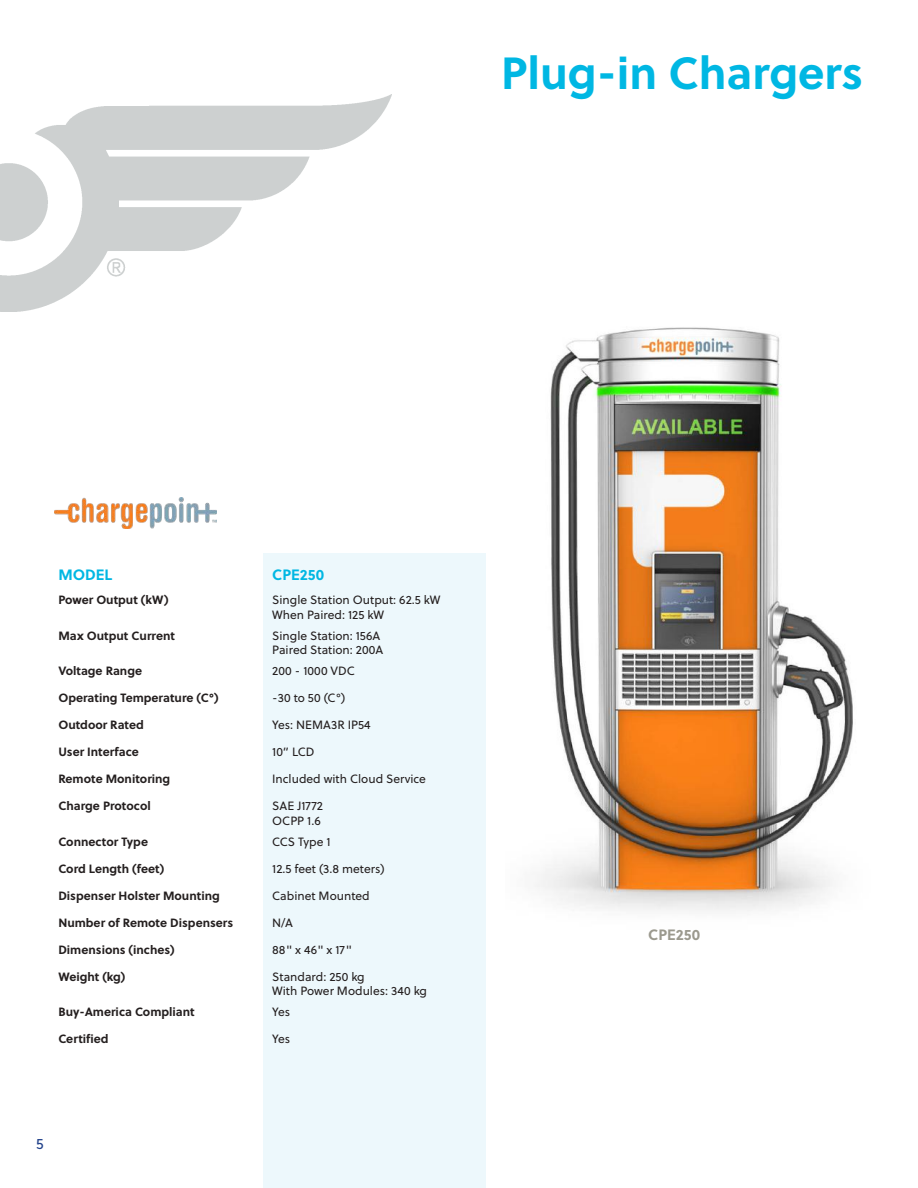
<style>
.page{position:relative;width:918px;height:1188px;background:#fff}
.page>*{position:absolute;margin:0;border:0;box-sizing:border-box;transform-origin:0 0}
.t1{font:700 45px "Soleil";color:#00b7e3}
.t2{font:700 15px "Soleil";color:#00b7e3}
.t3{font:700 15px "Soleil";color:#9b998e}
.t4{font:15px "Soleil";color:#22428b}
.t5{font:700 12px "Soleil";color:#241f1f}
.t6{font:12px/14.4px "Soleil";color:#241f1f}
</style>
<div class="page">
<img style="left:0;top:94px;width:391px;height:217px">
<div style="left:263px;top:554px;width:223px;height:634px;background:#edf8fc"></div>
<img style="left:535px;top:327px;width:318px;height:584px">
<img style="left:54px;top:498px;width:162px;height:30px">
<h1 class="t1" style="left:501px;top:38px;width:364px">Plug-in Chargers</h1>
<p class="t2" style="left:58px;top:563px;width:55px">MODEL</p>
<p class="t2" style="left:272px;top:563px;width:53px">CPE250</p>
<p class="t5" style="left:58px;top:591px;width:112px">Power Output (kW)</p>
<p class="t6" style="left:272px;top:593px;width:170px">Single Station Output: 62.5 kW<br>When Paired: 125 kW</p>
<p class="t5" style="left:58px;top:626px;width:118px">Max Output Current</p>
<p class="t6" style="left:272px;top:628px;width:113px">Single Station: 156A<br>Paired Station: 200A</p>
<p class="t5" style="left:58px;top:662px;width:85px">Voltage Range</p>
<p class="t6" style="left:272px;top:663px;width:84px">200 - 1000 VDC</p>
<p class="t5" style="left:58px;top:689px;width:162px">Operating Temperature (C°)</p>
<p class="t6" style="left:272px;top:690px;width:75px">-30 to 50 (C°)</p>
<p class="t5" style="left:58px;top:716px;width:87px">Outdoor Rated</p>
<p class="t6" style="left:272px;top:717px;width:100px">Yes: NEMA3R IP54</p>
<p class="t5" style="left:58px;top:743px;width:82px">User Interface</p>
<p class="t6" style="left:272px;top:744px;width:44px">10” LCD</p>
<p class="t5" style="left:58px;top:770px;width:113px">Remote Monitoring</p>
<p class="t6" style="left:272px;top:771px;width:155px">Included with Cloud Service</p>
<p class="t5" style="left:58px;top:797px;width:94px">Charge Protocol</p>
<p class="t6" style="left:272px;top:798px;width:52px">SAE J1772<br>OCPP 1.6</p>
<p class="t5" style="left:58px;top:832px;width:91px">Connector Type</p>
<p class="t6" style="left:272px;top:834px;width:60px">CCS Type 1</p>
<p class="t5" style="left:58px;top:859px;width:107px">Cord Length (feet)</p>
<p class="t6" style="left:272px;top:861px;width:114px">12.5 feet (3.8 meters)</p>
<p class="t5" style="left:58px;top:886px;width:163px">Dispenser Holster Mounting</p>
<p class="t6" style="left:272px;top:888px;width:99px">Cabinet Mounted</p>
<p class="t5" style="left:58px;top:913px;width:176px">Number of Remote Dispensers</p>
<p class="t6" style="left:272px;top:915px;width:22px">N/A</p>
<p class="t5" style="left:58px;top:940px;width:118px">Dimensions (inches)</p>
<p class="t6" style="left:272px;top:942px;width:81px">88" x 46" x 17"</p>
<p class="t5" style="left:58px;top:967px;width:69px">Weight (kg)</p>
<p class="t6" style="left:272px;top:969px;width:156px">Standard: 250 kg<br>With Power Modules: 340 kg</p>
<p class="t5" style="left:58px;top:1002px;width:138px">Buy-America Compliant</p>
<p class="t6" style="left:272px;top:1004px;width:19px">Yes</p>
<p class="t5" style="left:58px;top:1029px;width:52px">Certified</p>
<p class="t6" style="left:272px;top:1031px;width:19px">Yes</p>
<p class="t4" style="left:36px;top:1132px;width:9px">5</p>
<p class="t3" style="left:648px;top:923px;width:53px">CPE250</p>
</div>
